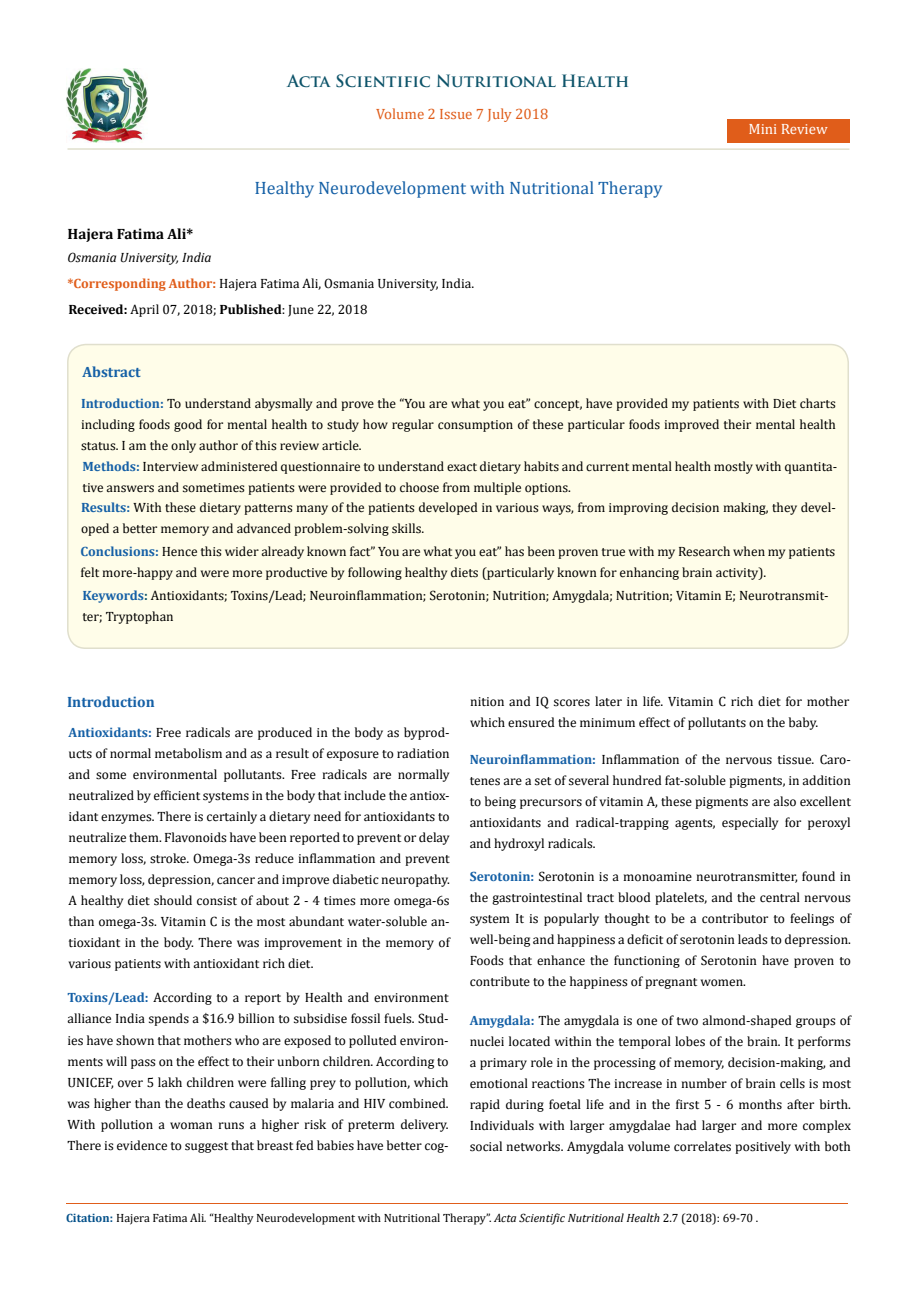
<style>
.page{position:relative;width:917px;height:1316px;background:#fff}
.page>*{position:absolute;margin:0;border:0;box-sizing:border-box;transform-origin:0 0}
.t1{font:18px "Cambria";color:#1560a6}
.t2{font:700 16.5px "Trajan Pro";color:#0e546a}
.t3{font:15px "Cambria";color:#e05d1a}
.t4{font:700 15px "Cambria";color:#1560a6}
.t5{font:700 15px "Cambria";color:#000}
.t6{font:15px "Cambria";color:#fff}
.t7{font:13.5px/21px "Cambria";color:#000}
.t8{font:12px "Cambria";color:#000}
.s1{font-style:italic}
.s2{font-weight:700;color:#e05d1a}
.s3{font-weight:700}
.s4{font-weight:700;color:#1560a6}
.s5{font-weight:700;color:#0e546a}
.s6{font-weight:700;color:#035089}
</style>
<div class="page">
<img style="left:67px;top:68px;width:80px;height:74px">
<div style="left:726px;top:119px;width:123px;height:23px;background:#e05d1a"></div>
<div style="left:68px;top:344px;width:780px;height:304px;background:#fffde9;border-radius:18px"></div>
<div style="left:67px;top:344px;width:782px;height:305px;border:2px solid #e0dfcd;border-radius:18px"></div>
<hr style="left:66px;top:1203px;width:781px;height:1px;background:#e05d1a">
<hr style="left:67px;top:148px;width:782px;height:2px;background:#e0dfcd">
<p class="t2" style="left:287px;top:71px;width:344px">Acta Scientific Nutritional Health</p>
<p class="t3" style="left:376px;top:105px;width:174px">Volume 2 Issue 7 July 2018</p>
<h1 class="t1" style="left:254px;top:177px;width:409px">Healthy Neurodevelopment with Nutritional Therapy</h1>
<p class="t5" style="left:67px;top:223px;width:127px">Hajera Fatima Ali*</p>
<p class="t7" style="left:67px;top:245px;width:408px;line-height:25.8px"><span class="s1">Osmania University, India<br></span><span class="s2">*Corresponding Author:</span> Hajera Fatima Ali, Osmania University, India.<br><span class="s3">Received:</span> April 07, 2018; <span class="s3">Published</span>: June 22, 2018</p>
<p class="t4" style="left:82px;top:361px;width:60px">Abstract</p>
<p class="t6" style="left:748px;top:120px;width:81px">Mini Review</p>
<p class="t7" style="left:81px;top:393px;width:757px"><span class="s4">Introduction:</span> To understand abysmally and prove the “You are what you eat” concept, have provided my patients with Diet charts including foods good for mental health to study how regular consumption of these particular foods improved their mental health status. I am the only author of this review article.<br><span class="s4">Methods:</span> Interview administered questionnaire to understand exact dietary habits and current mental health mostly with quantita&shy;tive answers and sometimes patients were provided to choose from multiple options.<br><span class="s4">Results:</span> With these dietary patterns many of the patients developed in various ways, from improving decision making, they devel&shy;oped a better memory and advanced problem-solving skills.</p>
<p class="t7" style="left:81px;top:541px;width:756px"><span class="s4">Conclusions:</span> Hence this wider already known fact” You are what you eat” has been proven true with my Research when my patients felt more-happy and were more productive by following healthy diets (particularly known for enhancing brain activity).</p>
<p class="t7" style="left:82px;top:585px;width:747px"><span class="s4">Keywords</span><span class="s5">:</span> Antioxidants; Toxins/Lead; Neuroinflammation; Serotonin; Nutrition; Amygdala; Nutrition; Vitamin E; Neurotransmit&shy;ter; Tryptophan</p>
<p class="t4" style="left:67px;top:692px;width:89px">Introduction</p>
<p class="t7" style="left:69px;top:721px;width:383px;text-align:justify"><span class="s4">Antioxidants:</span> Free radicals are produced in the body as byprod&shy;ucts of normal metabolism and as a result of exposure to radiation and some environmental pollutants. Free radicals are normally neutralized by efficient systems in the body that include the antiox&shy;idant enzymes. There is certainly a dietary need for antioxidants to neutralize them. Flavonoids have been reported to prevent or delay memory loss, stroke. Omega-3s reduce inflammation and prevent memory loss, depression, cancer and improve diabetic neuropathy.<br>A healthy diet should consist of about 2 - 4 times more omega-6s than omega-3s. Vitamin C is the most abundant water-soluble an&shy;tioxidant in the body. There was improvement in the memory of various patients with antioxidant rich diet.</p>
<p class="t7" style="left:67px;top:987px;width:383px;text-align:justify"><span class="s4">Toxins/Lead:</span> According to a report by Health and environment alliance India spends a $16.9 billion to subsidise fossil fuels. Stud&shy;ies have shown that mothers who are exposed to polluted environ&shy;ments will pass on the effect to their unborn children. According to UNICEF, over 5 lakh children were falling prey to pollution, which was higher than the deaths caused by malaria and HIV combined.<br>With pollution a woman runs a higher risk of preterm delivery.<br>There is evidence to suggest that breast fed babies have better cog-</p>
<p class="t7" style="left:470px;top:691px;width:380px">nition and IQ scores later in life. Vitamin C rich diet for mother which ensured the minimum effect of pollutants on the baby.</p>
<p class="t7" style="left:469px;top:749px;width:383px;text-align:justify"><span class="s4">Neuroinflammation:</span> Inflammation of the nervous tissue. Caro&shy;tenes are a set of several hundred fat-soluble pigments, in addition to being precursors of vitamin A, these pigments are also excellent antioxidants and radical-trapping agents, especially for peroxyl and hydroxyl radicals.</p>
<p class="t7" style="left:469px;top:866px;width:383px;text-align:justify"><span class="s4">Serotonin:</span> Serotonin is a monoamine neurotransmitter, found in the gastrointestinal tract blood platelets, and the central nervous system It is popularly thought to be a contributor to feelings of well-being and happiness a deficit of serotonin leads to depression.<br>Foods that enhance the functioning of Serotonin have proven to contribute to the happiness of pregnant women.</p>
<p class="t7" style="left:469px;top:1009px;width:383px;text-align:justify"><span class="s4">Amygdala:</span> The amygdala is one of two almond-shaped groups of nuclei located within the temporal lobes of the brain. It performs a primary role in the processing of memory, decision-making, and emotional reactions The increase in number of brain cells is most rapid during foetal life and in the first 5 - 6 months after birth.<br>Individuals with larger amygdalae had larger and more complex social networks. Amygdala volume correlates positively with both</p>
<p class="t8" style="left:66px;top:1210px;width:693px"><span class="s6">Citation:</span> Hajera Fatima Ali<span class="s1">.</span> “Healthy Neurodevelopment with Nutritional Therapy”. <span class="s1">Acta Scientific Nutritional Health</span> 2.7 (2018): 69-70 .</p>
</div>
